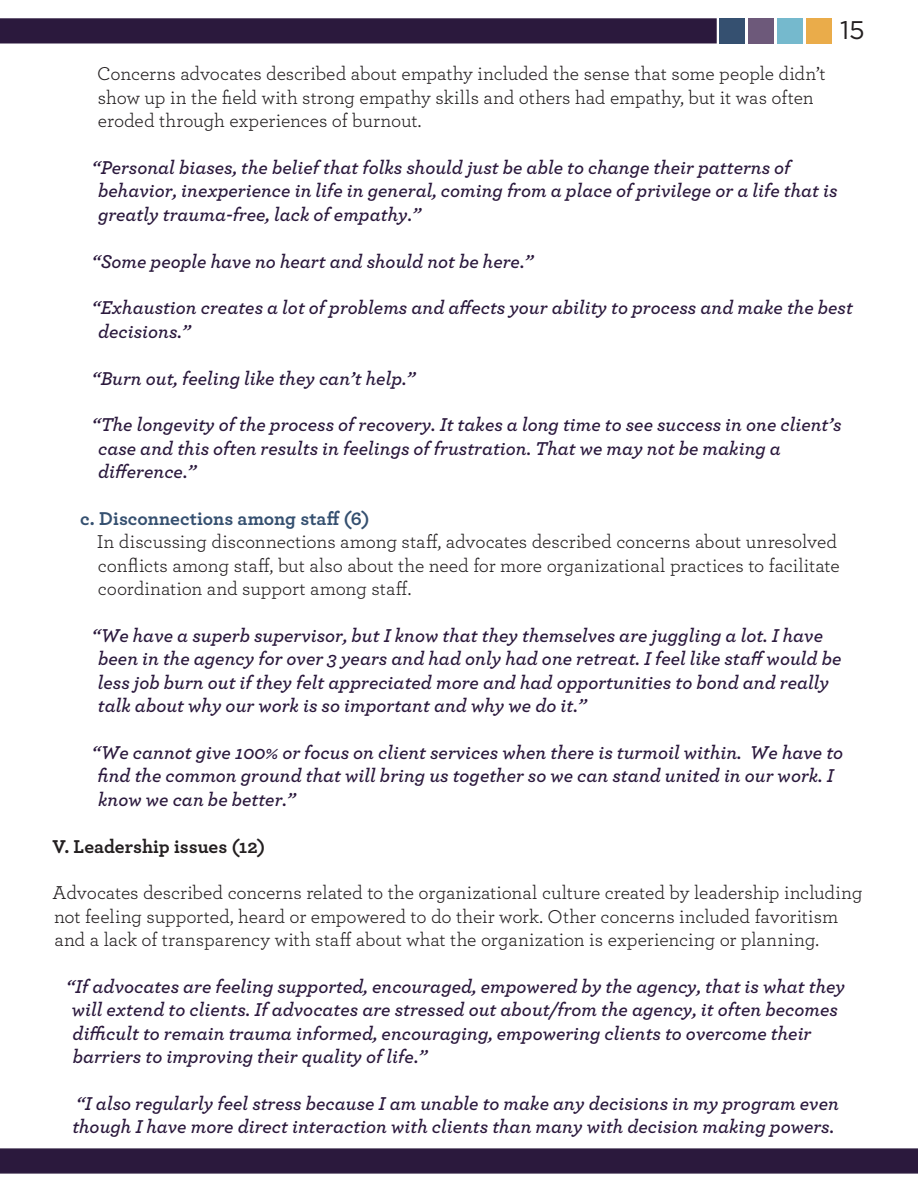
<style>
.page{position:relative;width:918px;height:1188px;background:#fff}
.page>*{position:absolute;margin:0;border:0;box-sizing:border-box;transform-origin:0 0}
.t1{font:25.5px "Gotham";color:#231f20}
.Paragraph_Style_1{font:italic 600 19.5px/23.4px "Archer";color:#2b193d}
.Paragraph_Style_1-2{font:19.5px/23.4px "Archer";letter-spacing:-.005em;color:#231f20}
.Paragraph_Style_1-3{font:700 19.5px "Archer";color:#355070}
.Paragraph_Style_1-4{font:700 19.5px "Archer";color:#231f20}
</style>
<div class="page">
<svg style="left:0;top:18px;width:717px;height:26px;background:#312042"></svg>
<div style="left:719px;top:18px;width:26px;height:26px;background:#355070"></div>
<div style="left:748px;top:18px;width:26px;height:26px;background:#6d597a"></div>
<div style="left:777px;top:18px;width:26px;height:26px;background:#75b9cd"></div>
<div style="left:806px;top:18px;width:26px;height:26px;background:#eaac4a"></div>
<svg style="left:0;top:1148px;width:918px;height:26px;background:#312043"></svg>
<h1 class="t1" style="left:840px;top:14px;width:26px">15</h1>
<p class="Paragraph_Style_1-2" style="left:97px;top:61px;width:730px">Concerns advocates described about empathy included the sense that some people didn’t show up in the field with strong empathy skills and others had empathy, but it was often eroded through experiences of burnout.</p>
<p class="Paragraph_Style_1" style="left:98px;top:154px;width:741px;text-indent:-6px">“Personal biases, the belief that folks should just be able to change their patterns of behavior, inexperience in life in general, coming from a place of privilege or a life that is greatly trauma-free, lack of empathy.”</p>
<p class="Paragraph_Style_1" style="left:92px;top:248px;width:443px">“Some people have no heart and should not be here.”</p>
<p class="Paragraph_Style_1" style="left:98px;top:295px;width:756px;text-indent:-6px">“Exhaustion creates a lot of problems and affects your ability to process and make the best decisions.”</p>
<p class="Paragraph_Style_1" style="left:92px;top:365px;width:325px">“Burn out, feeling like they can’t help.”</p>
<p class="Paragraph_Style_1" style="left:98px;top:412px;width:745px;text-indent:-6px">“The longevity of the process of recovery. It takes a long time to see success in one client’s case and this often results in feelings of frustration. That we may not be making a difference.”</p>
<p class="Paragraph_Style_1-3" style="left:80px;top:503px;width:291px">c. Disconnections among staff (6)</p>
<p class="Paragraph_Style_1-2" style="left:97px;top:529px;width:745px">In discussing disconnections among staff, advocates described concerns about unresolved conflicts among staff, but also about the need for more organizational practices to facilitate coordination and support among staff.</p>
<p class="Paragraph_Style_1" style="left:98px;top:622px;width:745px;text-indent:-6px">“We have a superb supervisor, but I know that they themselves are juggling a lot. I have been in the agency for over 3 years and had only had one retreat. I feel like staff would be less job burn out if they felt appreciated more and had opportunities to bond and really talk about why our work is so important and why we do it.”</p>
<p class="Paragraph_Style_1" style="left:92px;top:739px;width:753px">“We cannot give 100% or focus on client services when there is turmoil within. We have to find the common ground that will bring us together so we can stand united in our work. I know we can be better.”</p>
<p class="Paragraph_Style_1-4" style="left:52px;top:831px;width:214px">V. Leadership issues (12)</p>
<p class="Paragraph_Style_1-2" style="left:53px;top:880px;width:811px">Advocates described concerns related to the organizational culture created by leadership including not feeling supported, heard or empowered to do their work. Other concerns included favoritism and a lack of transparency with staff about what the organization is experiencing or planning.</p>
<p class="Paragraph_Style_1" style="left:66px;top:973px;width:780px">“If advocates are feeling supported, encouraged, empowered by the agency, that is what they will extend to clients. If advocates are stressed out about/from the agency, it often becomes difficult to remain trauma informed, encouraging, empowering clients to overcome their barriers to improving their quality of life.”</p>
<p class="Paragraph_Style_1" style="left:72px;top:1090px;width:768px">“I also regularly feel stress because I am unable to make any decisions in my program even though I have more direct interaction with clients than many with decision making powers.</p>
</div>
